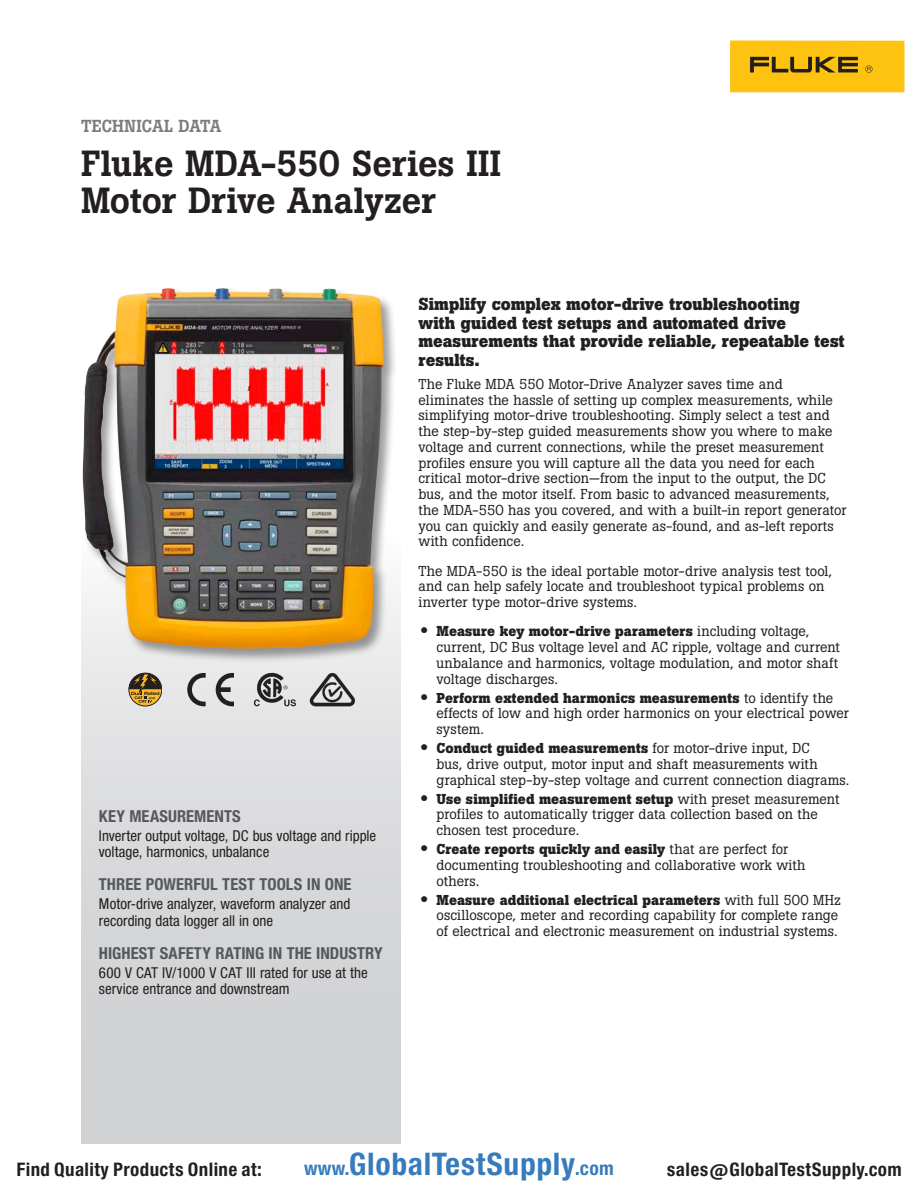
<style>
.page{position:relative;width:918px;height:1188px;background:#fff}
.page>*{position:absolute;margin:0;border:0;box-sizing:border-box;transform-origin:0 0}
.t1{font:500 36px/37.5px "Boton Pro";letter-spacing:-.005em;color:#231f20}
.t2{font:29.7px "Europa Gro Nr 2 SBOP Bol Con";letter-spacing:.02em;color:#367bbc}
.t3{font:17.85px "Europa Gro Nr 2 SBOP Bol Con";letter-spacing:.02em;color:#231f20}
.t4{font:700 17.25px/18.8px "Boton Pro";color:#231f20}
.t5{font:500 17.25px "Boton Pro";color:#7a7c7f}
.t6{font:700 condensed 16.5px "Helvetica Neue LT Pro";letter-spacing:.005em;color:#57585a}
.t7{font:condensed 15px/16.5px "Helvetica Neue LT Pro";color:#231f20}
.t8{font:14.25px/15.8px "Boton Pro";color:#231f20}
.s1{font-family:"Helvetica Neue LT Pro";font-weight:500;font-stretch:expanded;font-size:16.5px}
.s2{font-weight:700}
.s3{font-size:18.3px}
</style>
<div class="page">
<div style="left:81px;top:534px;width:319px;height:654px;background:#d1d2d4"></div>
<div style="left:81px;top:287px;width:318px;height:376px;background:#231f20;opacity:.45"></div>
<img style="left:82px;top:288px;width:302px;height:362px">
<svg style="left:129px;top:673px;width:33px;height:33px"></svg>
<svg style="left:187px;top:673px;width:19px;height:33px"></svg>
<svg style="left:216px;top:673px;width:18px;height:33px"></svg>
<svg style="left:254px;top:673px;width:42px;height:33px"></svg>
<svg style="left:310px;top:672px;width:45px;height:34px;background:#a09fa0"></svg>
<div style="left:730px;top:40px;width:174px;height:52px;background:#fec210"></div>
<svg style="left:750px;top:57px;width:108px;height:15px"></svg>
<svg style="left:865px;top:65px;width:7px;height:8px"></svg>
<div style="left:0;top:1145px;width:911px;height:43px;background:#fff"></div>
<p class="t5" style="left:81px;top:115px;width:142px">TECHNICAL DATA</p>
<h1 class="t1" style="left:81px;top:144px;width:421px">Fluke MDA-550 Series III<br>Motor Drive Analyzer</h1>
<p class="t6" style="left:99px;top:806px;width:143px">KEY MEASUREMENTS</p>
<p class="t7" style="left:99px;top:827px;width:279px">Inverter output voltage, DC bus voltage and ripple voltage, harmonics, unbalance</p>
<p class="t6" style="left:99px;top:874px;width:254px">THREE POWERFUL TEST TOOLS IN ONE</p>
<p class="t7" style="left:99px;top:896px;width:253px">Motor-drive analyzer, waveform analyzer and recording data logger all in one</p>
<p class="t6" style="left:99px;top:943px;width:285px">HIGHEST SAFETY RATING IN THE INDUSTRY</p>
<p class="t7" style="left:99px;top:964px;width:270px">600 V CAT IV/1000 V CAT III rated for use at the service entrance and downstream</p>
<p class="t4" style="left:419px;top:295px;width:428px">Simplify complex motor-drive troubleshooting<br>with guided test setups and automated drive measurements that provide reliable, repeatable test results.</p>
<p class="t8" style="left:419px;top:376px;width:429px">The Fluke MDA 550 Motor-Drive Analyzer saves time and eliminates the hassle of setting up complex measurements, while simplifying motor-drive troubleshooting. Simply select a test and the step-by-step guided measurements show you where to make voltage and current connections, while the preset measurement profiles ensure you will capture all the data you need for each critical motor-drive section—from the input to the output, the DC bus, and the motor itself. From basic to advanced measurements, the MDA-550 has you covered, and with a built-in report generator you can quickly and easily generate as-found, and as-left reports with confidence.</p>
<p class="t8" style="left:419px;top:563px;width:415px">The MDA-550 is the ideal portable motor-drive analysis test tool, and can help safely locate and troubleshoot typical problems on inverter type motor-drive systems.</p>
<p class="t8" style="left:437px;top:624px;width:405px;text-indent:-16px"><span class="s1">•</span> <span class="s2">Measure key motor-drive parameters</span> including voltage, current, DC Bus voltage level and AC ripple, voltage and current unbalance and harmonics, voltage modulation, and motor shaft voltage discharges.</p>
<p class="t8" style="left:437px;top:690px;width:414px;text-indent:-16px"><span class="s1">•</span> <span class="s2">Perform extended harmonics measurements</span> to identify the effects of low and high order harmonics on your electrical power system.</p>
<p class="t8" style="left:437px;top:740px;width:414px;text-indent:-16px"><span class="s1">•</span> <span class="s2">Conduct guided measurements</span> for motor-drive input, DC<br>bus, drive output, motor input and shaft measurements with graphical step-by-step voltage and current connection diagrams.</p>
<p class="t8" style="left:437px;top:791px;width:405px;text-indent:-16px"><span class="s1">•</span> <span class="s2">Use simplified measurement setup</span> with preset measurement profiles to automatically trigger data collection based on the chosen test procedure.</p>
<p class="t8" style="left:437px;top:841px;width:371px;text-indent:-16px"><span class="s1">•</span> <span class="s2">Create reports quickly and easily</span> that are perfect for documenting troubleshooting and collaborative work with others.</p>
<p class="t8" style="left:437px;top:892px;width:406px;text-indent:-16px"><span class="s1">•</span> <span class="s2">Measure additional electrical parameters</span> with full 500 MHz oscilloscope, meter and recording capability for complete range of electrical and electronic measurement on industrial systems.</p>
<p class="t3" style="left:16px;top:1159px;width:247px">Find Quality Products Online at:</p>
<h2 class="t2" style="left:304px;top:1147px;width:311px"><span class="s3">www.</span>GlobalTestSupply<span class="s3">.com</span></h2>
<p class="t3" style="left:667px;top:1159px;width:236px">sales@GlobalTestSupply.com</p>
</div>
